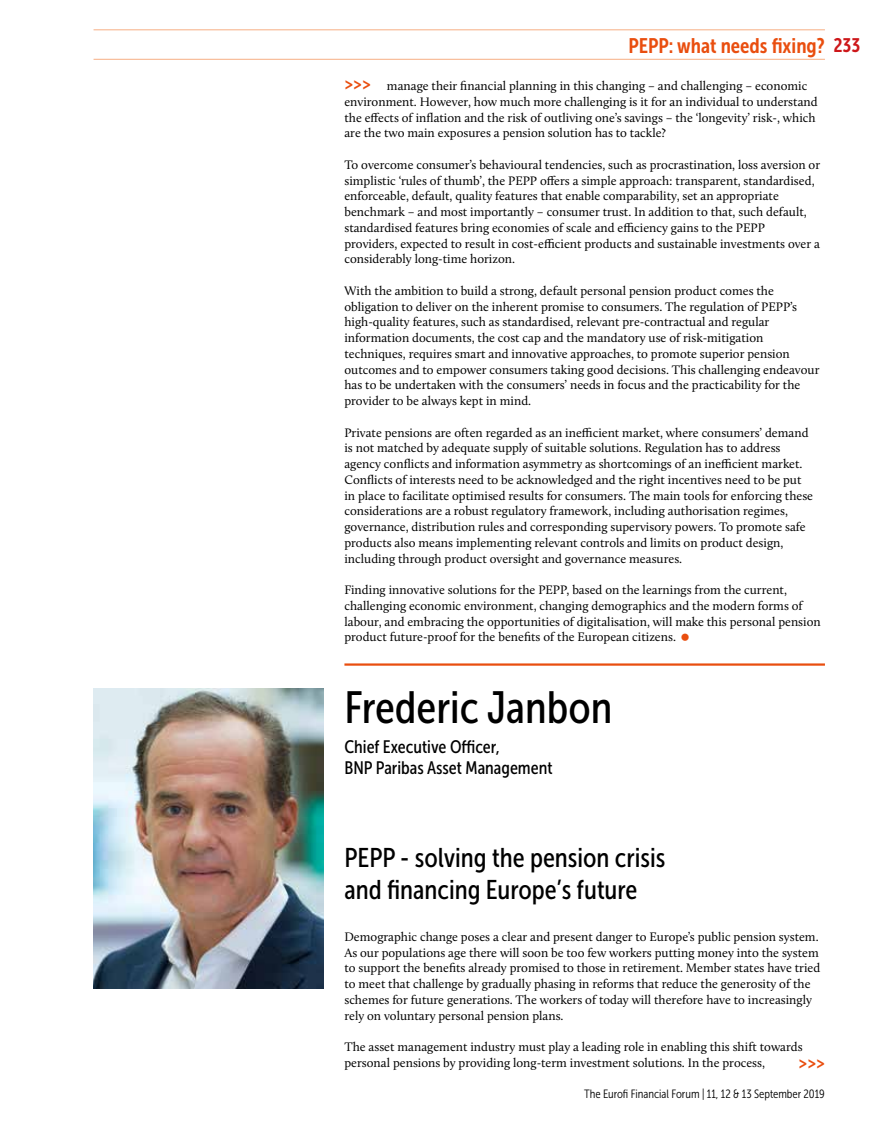
<style>
.page{position:relative;width:893px;height:1127px;background:#fff}
.page>*{position:absolute;margin:0;border:0;box-sizing:border-box;transform-origin:0 0}
.t1{font:45px "Museo Sans Cond 500";color:#000}
.t2{font:27px/32.4px "Museo Sans Cond 500";color:#000}
.t3{font:21px "Museo Sans Cond 700";color:#e94e0f}
.t4{font:18px/21.6px "Museo Sans Cond 500";color:#000}
.t5{font:18px "Museo Sans Cond 700";color:#e94e0f}
.t6{font:12.75px/15.8px "Calluna";color:#000}
.t7{font:12px "Museo Sans Cond 300";color:#000}
.s1{font-size:19.5px;color:#cd171a}
</style>
<div class="page">
<hr style="left:344px;top:663px;width:481px;height:3px;background:#e94e0f">
<img style="left:94px;top:689px;width:229px;height:299px">
<hr style="left:94px;top:29px;width:731px;height:1px;background:#f7ae83">
<hr style="left:94px;top:59px;width:731px;height:1px;background:#f7ae83">
<h3 class="t3" style="left:628px;top:34px;width:233px">PEPP: what needs fixing? <span class="s1">233</span></h3>
<h3 class="t5" style="left:344px;top:74px;width:28px">&gt;&gt;&gt;</h3>
<p class="t6" style="left:344px;top:78px;width:475px;text-indent:43px">manage their financial planning in this changing – and challenging – economic environment. However, how much more challenging is it for an individual to understand the effects of inflation and the risk of outliving one’s savings – the ‘longevity’ risk-, which are the two main exposures a pension solution has to tackle?</p>
<p class="t6" style="left:344px;top:157px;width:477px">To overcome consumer’s behavioural tendencies, such as procrastination, loss aversion or simplistic ‘rules of thumb’, the PEPP offers a simple approach: transparent, standardised, enforceable, default, quality features that enable comparability, set an appropriate benchmark – and most importantly – consumer trust. In addition to that, such default, standardised features bring economies of scale and efficiency gains to the PEPP providers, expected to result in cost-efficient products and sustainable investments over a considerably long-time horizon.</p>
<p class="t6" style="left:344px;top:283px;width:476px">With the ambition to build a strong, default personal pension product comes the obligation to deliver on the inherent promise to consumers. The regulation of PEPP’s high-quality features, such as standardised, relevant pre-contractual and regular information documents, the cost cap and the mandatory use of risk-mitigation techniques, requires smart and innovative approaches, to promote superior pension outcomes and to empower consumers taking good decisions. This challenging endeavour has to be undertaken with the consumers’ needs in focus and the practicability for the provider to be always kept in mind.</p>
<p class="t6" style="left:344px;top:424px;width:470px">Private pensions are often regarded as an inefficient market, where consumers’ demand is not matched by adequate supply of suitable solutions. Regulation has to address agency conflicts and information asymmetry as shortcomings of an inefficient market.<br>Conflicts of interests need to be acknowledged and the right incentives need to be put in place to facilitate optimised results for consumers. The main tools for enforcing these considerations are a robust regulatory framework, including authorisation regimes, governance, distribution rules and corresponding supervisory powers. To promote safe products also means implementing relevant controls and limits on product design, including through product oversight and governance measures.</p>
<p class="t6" style="left:344px;top:582px;width:478px">Finding innovative solutions for the PEPP, based on the learnings from the current, challenging economic environment, changing demographics and the modern forms of labour, and embracing the opportunities of digitalisation, will make this personal pension product future-proof for the benefits of the European citizens.</p>
<h1 class="t1" style="left:344px;top:682px;width:269px">Frederic Janbon</h1>
<h3 class="t4" style="left:344px;top:736px;width:210px">Chief Executive Officer,<br>BNP Paribas Asset Management</h3>
<h2 class="t2" style="left:344px;top:841px;width:323px">PEPP - solving the pension crisis and financing Europe’s future</h2>
<p class="t6" style="left:344px;top:928px;width:477px">Demographic change poses a clear and present danger to Europe’s public pension system.<br>As our populations age there will soon be too few workers putting money into the system to support the benefits already promised to those in retirement. Member states have tried to meet that challenge by gradually phasing in reforms that reduce the generosity of the schemes for future generations. The workers of today will therefore have to increasingly rely on voluntary personal pension plans.</p>
<p class="t6" style="left:344px;top:1039px;width:460px">The asset management industry must play a leading role in enabling this shift towards personal pensions by providing long-term investment solutions. In the process,</p>
<h3 class="t5" style="left:798px;top:1052px;width:28px">&gt;&gt;&gt;</h3>
<p class="t7" style="left:584px;top:1087px;width:242px">The Eurofi Financial Forum | 11, 12 &amp; 13 September 2019</p>
</div>
